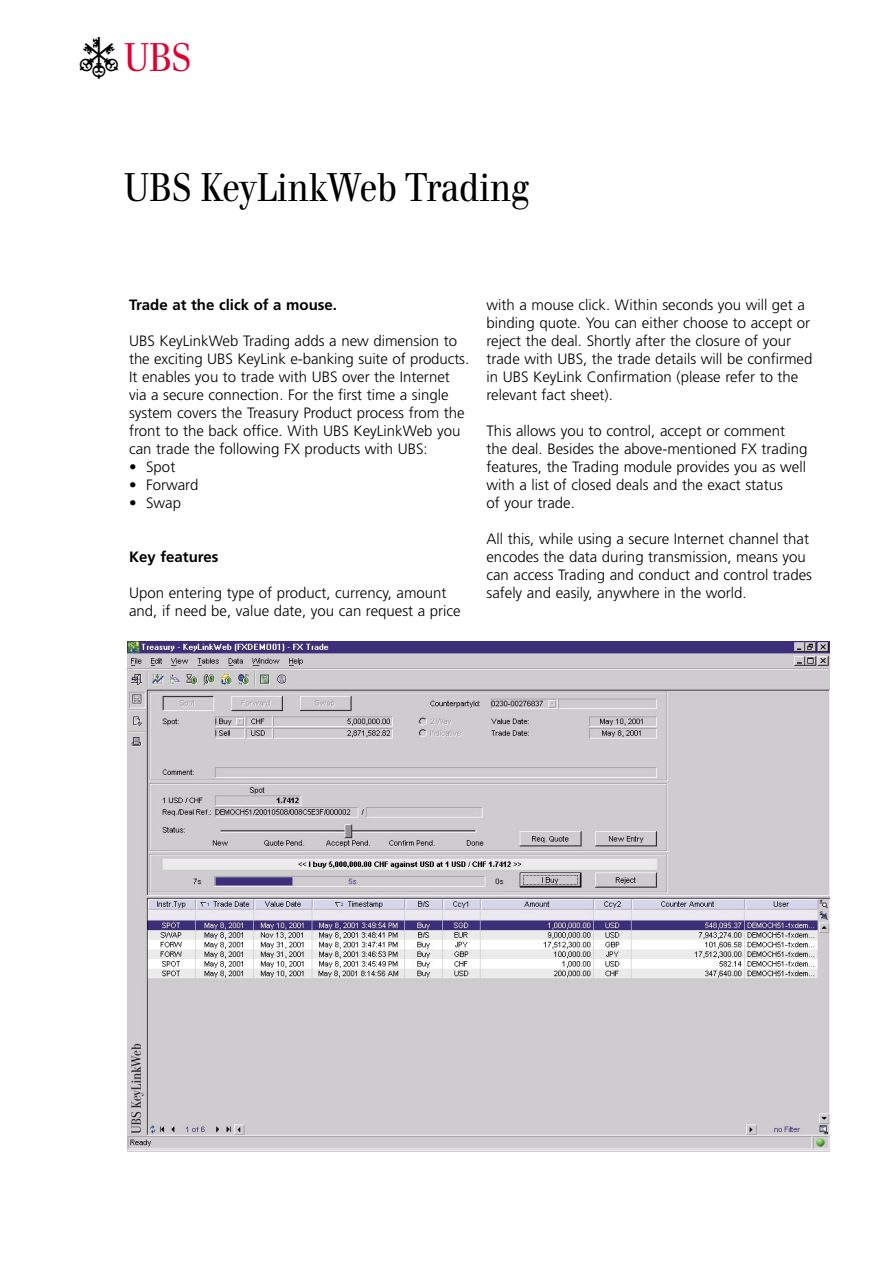
<style>
.page{position:relative;width:893px;height:1263px;background:#fff}
.page>*{position:absolute;margin:0;border:0;box-sizing:border-box;transform-origin:0 0}
.t1{font:39px "UBS Headline";color:#000}
.t2{font:39px "UBS Logo";color:#000}
.t3{font:300 15px/18px "Frutiger";color:#000}
.t4{font:700 15px "Frutiger";color:#000}
.s1{color:#de0031}
</style>
<div class="page">
<img style="left:128px;top:642px;width:701px;height:509px">
<h1 class="t2" style="left:80px;top:37px;width:119px">a<span class="s1">b</span></h1>
<h1 class="t1" style="left:124px;top:173px;width:407px">UBS KeyLinkWeb Trading</h1>
<p class="t4" style="left:129px;top:299px;width:209px">Trade at the click of a mouse.</p>
<p class="t3" style="left:129px;top:333px;width:341px">UBS KeyLinkWeb Trading adds a new dimension to the exciting UBS KeyLink e-banking suite of products.<br>It enables you to trade with UBS over the Internet via a secure connection. For the first time a single system covers the Treasury Product process from the front to the back office. With UBS KeyLinkWeb you can trade the following FX products with UBS:</p>
<p class="t3" style="left:129px;top:459px;width:48px">• Spot</p>
<p class="t3" style="left:129px;top:477px;width:71px">• Forward</p>
<p class="t3" style="left:129px;top:495px;width:54px">• Swap</p>
<p class="t4" style="left:129px;top:551px;width:91px">Key features</p>
<p class="t3" style="left:129px;top:585px;width:333px">Upon entering type of product, currency, amount and, if need be, value date, you can request a price</p>
<p class="t3" style="left:486px;top:297px;width:327px">with a mouse click. Within seconds you will get a binding quote. You can either choose to accept or reject the deal. Shortly after the closure of your trade with UBS, the trade details will be confirmed in UBS KeyLink Confirmation (please refer to the relevant fact sheet).</p>
<p class="t3" style="left:486px;top:423px;width:322px">This allows you to control, accept or comment the deal. Besides the above-mentioned FX trading features, the Trading module provides you as well with a list of closed deals and the exact status<br>of your trade.</p>
<p class="t3" style="left:486px;top:531px;width:327px">All this, while using a secure Internet channel that encodes the data during transmission, means you can access Trading and conduct and control trades safely and easily, anywhere in the world.</p>
</div>
